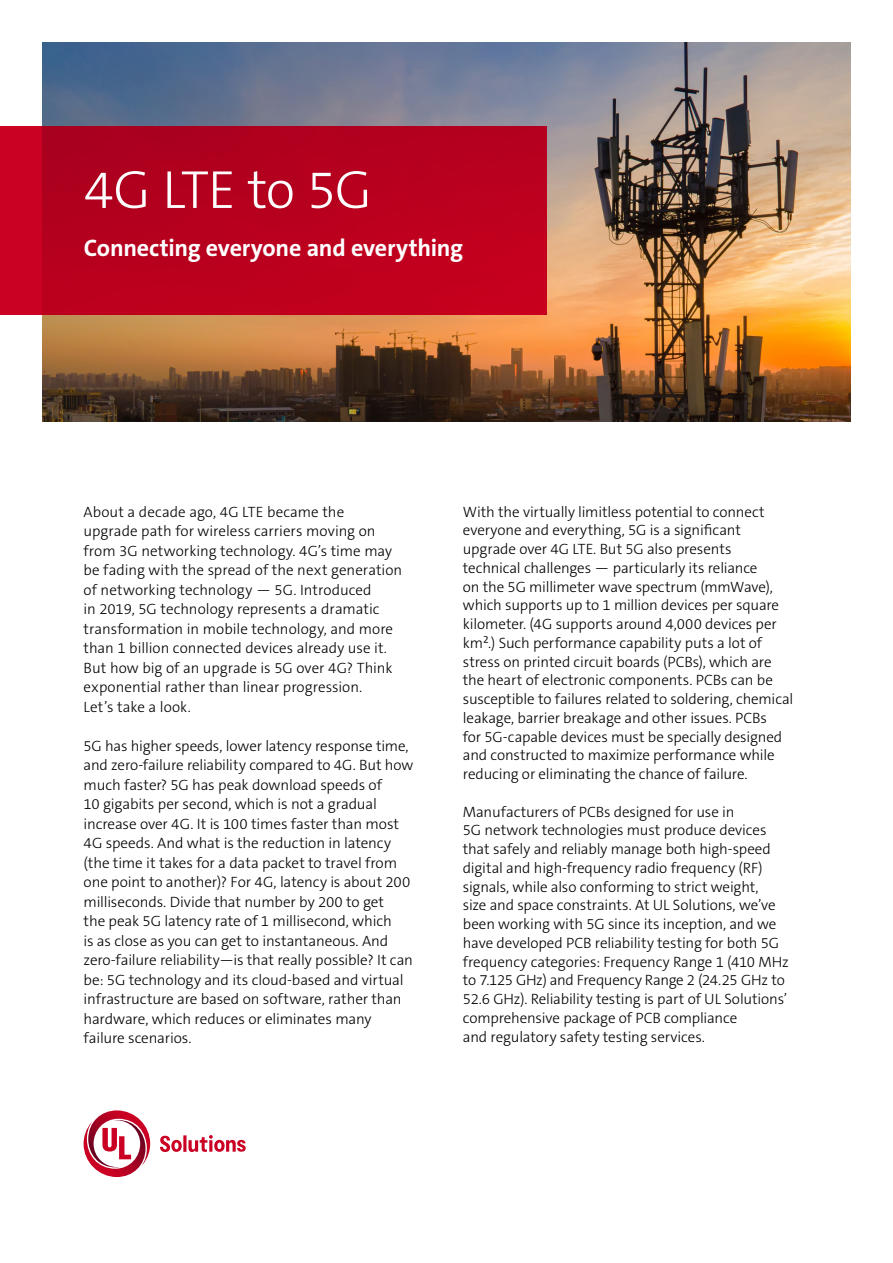
<style>
.page{position:relative;width:893px;height:1263px;background:#fff}
.page>*{position:absolute;margin:0;border:0;box-sizing:border-box;transform-origin:0 0}
.t1{font:300 54px "The Sans C5";letter-spacing:-.03em;color:#fff}
.t2{font:700 24px "The Sans C5";letter-spacing:-.015em;color:#fff}
.t3{font:300 15px/18.8px "The Sans C5";letter-spacing:-.005em;color:#000}
</style>
<div class="page">
<svg style="left:84px;top:1110px;width:162px;height:67px"></svg>
<img style="left:42px;top:42px;width:808px;height:380px">
<svg style="left:0;top:126px;width:547px;height:189px;background:#b9001e"></svg>
<h1 class="t1" style="left:84px;top:155px;width:290px">4G LTE to 5G</h1>
<h2 class="t2" style="left:84px;top:232px;width:381px">Connecting everyone and everything</h2>
<p class="t3" style="left:84px;top:502px;width:320px;line-height:19.5px">About a decade ago, 4G LTE became the<br>upgrade path for wireless carriers moving on from 3G networking technology. 4G’s time may be fading with the spread of the next generation of networking technology — 5G. Introduced<br>in 2019, 5G technology represents a dramatic transformation in mobile technology, and more than 1 billion connected devices already use it.<br>But how big of an upgrade is 5G over 4G? Think exponential rather than linear progression.<br>Let’s take a look.</p>
<p class="t3" style="left:84px;top:736px;width:331px;line-height:19.5px">5G has higher speeds, lower latency response time, and zero-failure reliability compared to 4G. But how much faster? 5G has peak download speeds of<br>10 gigabits per second, which is not a gradual increase over 4G. It is 100 times faster than most 4G speeds. And what is the reduction in latency (the time it takes for a data packet to travel from one point to another)? For 4G, latency is about 200 milliseconds. Divide that number by 200 to get<br>the peak 5G latency rate of 1 millisecond, which<br>is as close as you can get to instantaneous. And zero-failure reliability—is that really possible? It can be: 5G technology and its cloud-based and virtual infrastructure are based on software, rather than hardware, which reduces or eliminates many failure scenarios.</p>
<p class="t3" style="left:463px;top:502px;width:332px">With the virtually limitless potential to connect everyone and everything, 5G is a significant upgrade over 4G LTE. But 5G also presents<br>technical challenges — particularly its reliance<br>on the 5G millimeter wave spectrum (mmWave), which supports up to 1 million devices per square kilometer. (4G supports around 4,000 devices per km².) Such performance capability puts a lot of stress on printed circuit boards (PCBs), which are the heart of electronic components. PCBs can be susceptible to failures related to soldering, chemical leakage, barrier breakage and other issues. PCBs<br>for 5G-capable devices must be specially designed and constructed to maximize performance while reducing or eliminating the chance of failure.</p>
<p class="t3" style="left:463px;top:802px;width:327px">Manufacturers of PCBs designed for use in<br>5G network technologies must produce devices that safely and reliably manage both high-speed digital and high-frequency radio frequency (RF) signals, while also conforming to strict weight,<br>size and space constraints. At UL Solutions, we’ve been working with 5G since its inception, and we have developed PCB reliability testing for both 5G frequency categories: Frequency Range 1 (410 MHz to 7.125 GHz) and Frequency Range 2 (24.25 GHz to 52.6 GHz). Reliability testing is part of UL Solutions’ comprehensive package of PCB compliance<br>and regulatory safety testing services.</p>
</div>
